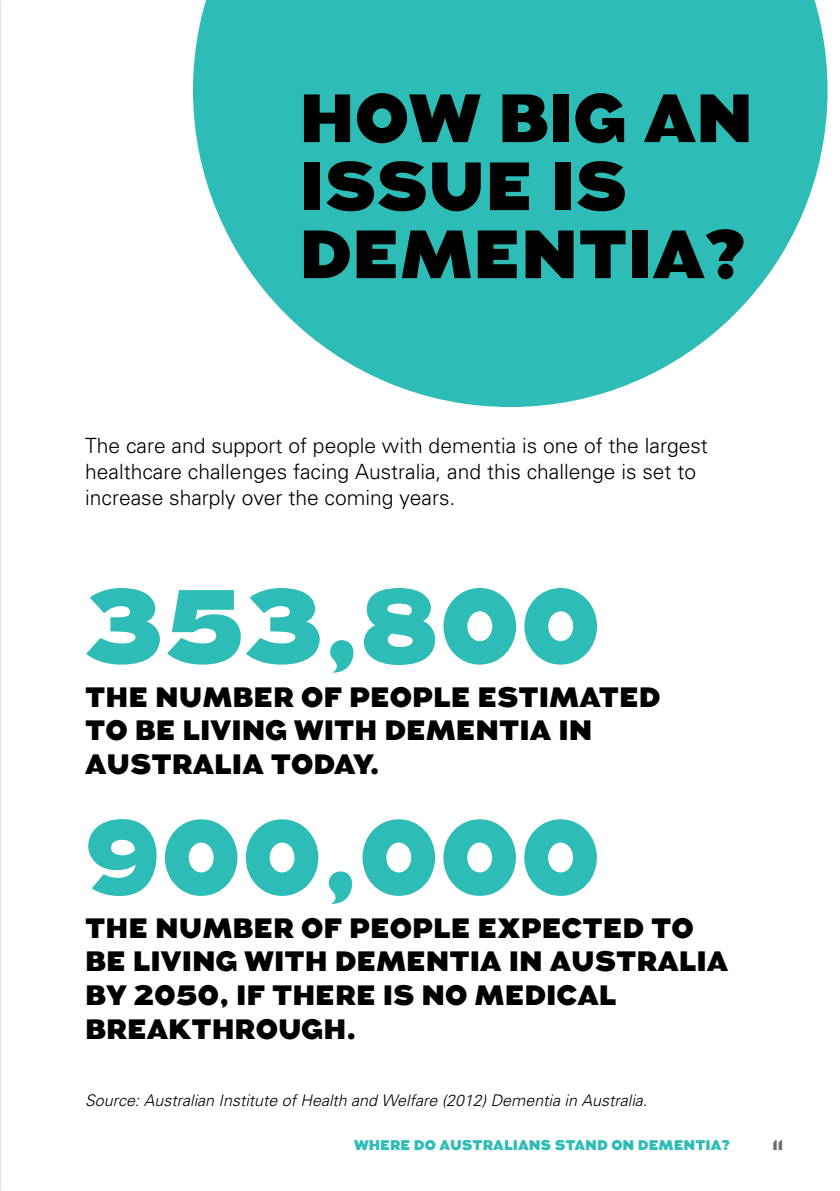
<style>
.page{position:relative;width:840px;height:1191px;background:#fff}
.page>*{position:absolute;margin:0;border:0;box-sizing:border-box;transform-origin:0 0}
.t1{font:900 104px "Augustus";color:#2dbcb6}
.t2{font:900 68px/68px "Augustus";color:#000}
.t3{font:900 28px/33.6px "Augustus";color:#000}
.t4{font:300 21px/26px "Univers";color:#000}
.t5{font:italic 300 16px "Univers";color:#000}
.t6{font:900 14px "Augustus";color:#2dbcb6}
.t7{font:900 14px "Augustus";color:#6d6e71}
</style>
<div class="page">
<svg style="left:193px;top:0;width:634px;height:407px;fill:#2dbcb6"></svg>
<h2 class="t2" style="left:299px;top:85px;width:455px">HOW BIG AN<br>ISSUE IS<br>DEMENTIA?</h2>
<p class="t4" style="left:85px;top:431px;width:624px">The care and support of people with dementia is one of the largest healthcare challenges facing Australia, and this challenge is set to increase sharply over the coming years.</p>
<h1 class="t1" style="left:85px;top:565px;width:517px">353,800</h1>
<p class="t3" style="left:85px;top:680px;width:576px">THE NUMBER OF PEOPLE ESTIMATED<br>TO BE LIVING WITH DEMENTIA IN<br>AUSTRALIA TODAY.</p>
<h1 class="t1" style="left:85px;top:796px;width:517px">900,000</h1>
<p class="t3" style="left:85px;top:911px;width:644px">THE NUMBER OF PEOPLE EXPECTED TO<br>BE LIVING WITH DEMENTIA IN AUSTRALIA<br>BY 2050, IF THERE IS NO MEDICAL<br>BREAKTHROUGH.</p>
<p class="t5" style="left:85px;top:1090px;width:563px">Source: Australian Institute of Health and Welfare (2012) Dementia in Australia.</p>
<p class="t6" style="left:354px;top:1136px;width:377px">WHERE DO AUSTRALIANS STAND ON DEMENTIA?</p>
<p class="t7" style="left:772px;top:1136px;width:12px">11</p>
</div>
